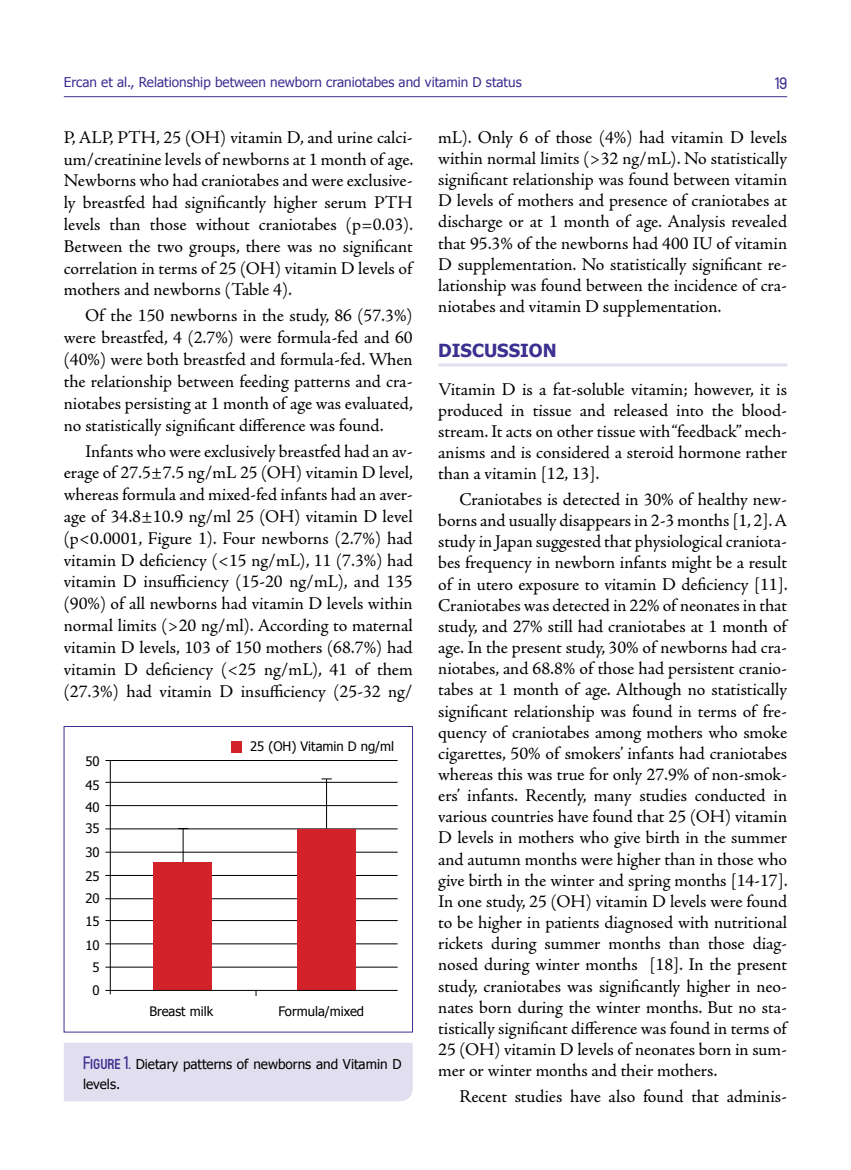
<style>
.page{position:relative;width:851px;height:1170px;background:#fff}
.page>*{position:absolute;margin:0;border:0;box-sizing:border-box;transform-origin:0 0}
.t1{font:18px/21.1px "Adobe Jenson Pro";letter-spacing:-.005em;color:#000;text-align:justify}
.t2{font:700 18px "Tahoma";color:#3c3091}
.t3{font:500 16.5px "Circula";color:#3c3091}
.t4{font:13.5px "Tahoma";color:#3c3091}
.t5{font:13.5px/19.5px "Tahoma";color:#000}
.t6{font:13.05px/23px "Tahoma";color:#000}
.s1{font-family:"Circula";font-weight:500;font-size:18px;color:#3c3091}
</style>
<div class="page">
<hr style="left:438px;top:363px;width:349px;height:3px;background:#e1dfef">
<hr style="left:64px;top:96px;width:723px;height:1px;background:#3c3091">
<div style="left:64px;top:1043px;width:348px;height:58px;background:#e1dfef"></div>
<hr style="left:105px;top:760px;width:292px;height:1px;background:#000">
<hr style="left:105px;top:781px;width:292px;height:1px;background:#000">
<hr style="left:105px;top:805px;width:292px;height:1px;background:#000">
<hr style="left:105px;top:828px;width:292px;height:1px;background:#000">
<hr style="left:105px;top:851px;width:292px;height:1px;background:#000">
<hr style="left:105px;top:875px;width:292px;height:1px;background:#000">
<hr style="left:105px;top:898px;width:292px;height:1px;background:#000">
<hr style="left:105px;top:920px;width:292px;height:1px;background:#000">
<hr style="left:105px;top:943px;width:292px;height:1px;background:#000">
<hr style="left:105px;top:966px;width:292px;height:1px;background:#000">
<hr style="left:110px;top:760px;width:1px;height:234px;background:#000">
<div style="left:153px;top:862px;width:58px;height:127px;background:#d2232a"></div>
<div style="left:297px;top:829px;width:59px;height:161px;background:#d2232a"></div>
<hr style="left:183px;top:828px;width:1px;height:34px;background:#000">
<hr style="left:326px;top:779px;width:1px;height:49px;background:#000">
<hr style="left:105px;top:989px;width:292px;height:1px;background:#000">
<div style="left:231px;top:741px;width:11px;height:11px;background:#d2232a"></div>
<p class="t4" style="left:64px;top:73px;width:459px">Ercan et al., Relationship between newborn craniotabes and vitamin D status</p>
<p class="t3" style="left:775px;top:73px;width:13px">19</p>
<p class="t1" style="left:64px;top:126px;width:351px;line-height:21.8px">P, ALP, PTH, 25 (OH) vitamin D, and urine calci&shy;um/creatinine levels of newborns at 1 month of age.<br>Newborns who had craniotabes and were exclusive&shy;ly breastfed had significantly higher serum PTH levels than those without craniotabes (p=0.03).<br>Between the two groups, there was no significant correlation in terms of 25 (OH) vitamin D levels of mothers and newborns (Table 4).</p>
<p class="t1" style="left:64px;top:305px;width:351px;line-height:21.8px;text-indent:21px">Of the 150 newborns in the study, 86 (57.3%) were breastfed, 4 (2.7%) were formula-fed and 60 (40%) were both breastfed and formula-fed. When the relationship between feeding patterns and cra&shy;niotabes persisting at 1 month of age was evaluated, no statistically significant difference was found.</p>
<p class="t1" style="left:64px;top:440px;width:351px;line-height:21.8px;text-indent:21px">Infants who were exclusively breastfed had an av&shy;erage of 27.5±7.5 ng/mL 25 (OH) vitamin D level, whereas formula and mixed-fed infants had an aver&shy;age of 34.8±10.9 ng/ml 25 (OH) vitamin D level (p&lt;0.0001, Figure 1). Four newborns (2.7%) had vitamin D deficiency (&lt;15 ng/mL), 11 (7.3%) had vitamin D insufficiency (15-20 ng/mL), and 135 (90%) of all newborns had vitamin D levels within normal limits (&gt;20 ng/ml). According to maternal vitamin D levels, 103 of 150 mothers (68.7%) had vitamin D deficiency (&lt;25 ng/mL), 41 of them (27.3%) had vitamin D insufficiency (25-32 ng/</p>
<p class="t6" style="left:85px;top:749px;width:16px">50</p>
<p class="t6" style="left:85px;top:772px;width:16px;line-height:22.5px">45<br>40</p>
<p class="t6" style="left:85px;top:816px;width:16px">35<br>30</p>
<p class="t6" style="left:85px;top:864px;width:16px;line-height:21.9px">25<br>20</p>
<p class="t6" style="left:85px;top:909px;width:16px;text-align:center">15<br>10<br>5<br>0</p>
<p class="t6" style="left:250px;top:734px;width:146px">25 (OH) Vitamin D ng/ml</p>
<p class="t6" style="left:149px;top:998px;width:65px">Breast milk</p>
<p class="t6" style="left:278px;top:998px;width:87px">Formula/mixed</p>
<p class="t5" style="left:83px;top:1053px;width:320px"><span class="s1">Figure 1.</span> Dietary patterns of newborns and Vitamin D levels.</p>
<p class="t1" style="left:438px;top:127px;width:350px">mL). Only 6 of those (4%) had vitamin D levels within normal limits (&gt;32 ng/mL). No statistically significant relationship was found between vitamin D levels of mothers and presence of craniotabes at discharge or at 1 month of age. Analysis revealed that 95.3% of the newborns had 400 IU of vitamin D supplementation. No statistically significant re&shy;lationship was found between the incidence of cra&shy;niotabes and vitamin D supplementation.</p>
<p class="t2" style="left:438px;top:337px;width:120px">DISCUSSION</p>
<p class="t1" style="left:438px;top:379px;width:350px">Vitamin D is a fat-soluble vitamin; however, it is produced in tissue and released into the blood&shy;stream. It acts on other tissue with “feedback” mech&shy;anisms and is considered a steroid hormone rather than a vitamin [12, 13].</p>
<p class="t1" style="left:438px;top:489px;width:351px;text-indent:21px">Craniotabes is detected in 30% of healthy new&shy;borns and usually disappears in 2-3 months [1, 2]. A study in Japan suggested that physiological craniota&shy;bes frequency in newborn infants might be a result of in utero exposure to vitamin D deficiency [11].<br>Craniotabes was detected in 22% of neonates in that study, and 27% still had craniotabes at 1 month of age. In the present study, 30% of newborns had cra&shy;niotabes, and 68.8% of those had persistent cranio&shy;tabes at 1 month of age. Although no statistically significant relationship was found in terms of fre&shy;quency of craniotabes among mothers who smoke cigarettes, 50% of smokers’ infants had craniotabes whereas this was true for only 27.9% of non-smok&shy;ers’ infants. Recently, many studies conducted in various countries have found that 25 (OH) vitamin D levels in mothers who give birth in the summer and autumn months were higher than in those who give birth in the winter and spring months [14-17].<br>In one study, 25 (OH) vitamin D levels were found to be higher in patients diagnosed with nutritional rickets during summer months than those diag&shy;nosed during winter months [18]. In the present study, craniotabes was significantly higher in neo&shy;nates born during the winter months. But no sta&shy;tistically significant difference was found in terms of 25 (OH) vitamin D levels of neonates born in sum&shy;mer or winter months and their mothers.</p>
<p class="t1" style="left:459px;top:1085px;width:329px">Recent studies have also found that adminis-</p>
</div>
